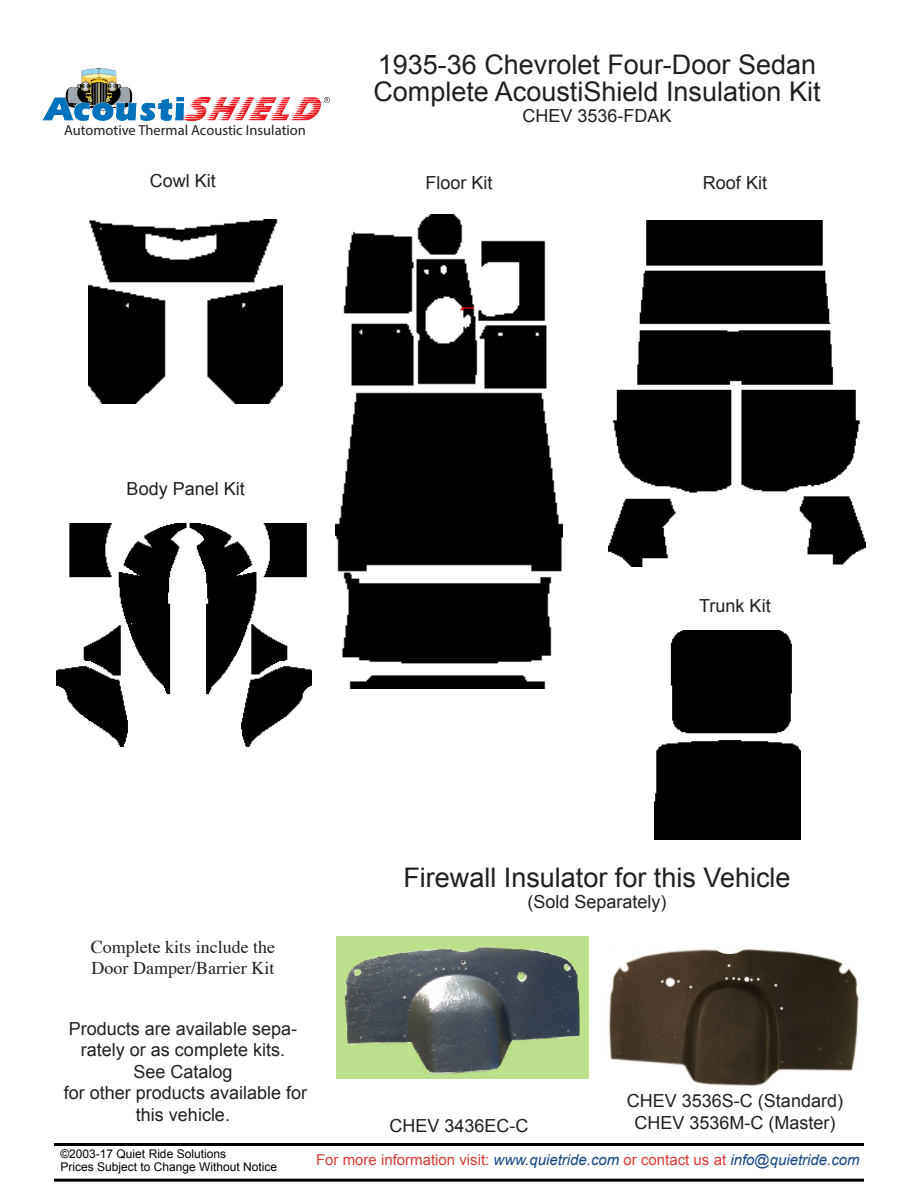
<style>
.page{position:relative;width:918px;height:1188px;background:#fff}
.page>*{position:absolute;margin:0;border:0;box-sizing:border-box;transform-origin:0 0}
.t1{font:27px "Arial";color:#231f20}
.t2{font:18px/21.6px "Arial";color:#231f20;text-align:center}
.t3{font:18px "Times";color:#231f20}
.Paragraph_Style3{font:15px "Arial";color:#da3935}
.t4{font:14.55px "Myriad Pro";color:#231f20}
.Paragraph_Style3-2{font:12px "Arial";color:#000}
.Paragraph_Style5{font:12px "Arial";color:#000}
.s1{font-style:italic;color:#164587}
</style>
<div class="page">
<img style="left:57px;top:524px;width:255px;height:222px">
<img style="left:88px;top:219px;width:194px;height:185px">
<img style="left:336px;top:214px;width:227px;height:474px">
<img style="left:609px;top:220px;width:257px;height:347px">
<img style="left:655px;top:630px;width:146px;height:210px">
<img style="left:609px;top:948px;width:250px;height:137px">
<img style="left:336px;top:936px;width:252px;height:142px">
<hr style="left:54px;top:1179px;width:810px;height:3px;background:#000">
<hr style="left:54px;top:1143px;width:810px;height:3px;background:#000">
<img style="left:43px;top:68px;width:286px;height:52px">
<p class="t4" style="left:64px;top:121px;width:243px">Automotive Thermal Acoustic Insulation</p>
<p class="t2" style="left:150px;top:170px;width:68px">Cowl Kit</p>
<p class="t1" style="left:378px;top:46px;width:440px">1935-36 Chevrolet Four-Door Sedan</p>
<p class="t1" style="left:373px;top:73px;width:449px">Complete AcoustiShield Insulation Kit</p>
<p class="t2" style="left:522px;top:105px;width:151px">CHEV 3536-FDAK</p>
<p class="t2" style="left:425px;top:172px;width:69px">Floor Kit</p>
<p class="t2" style="left:703px;top:172px;width:66px">Roof Kit</p>
<p class="t2" style="left:127px;top:478px;width:120px">Body Panel Kit</p>
<p class="t3" style="left:91px;top:930px;width:186px">Complete kits include the</p>
<p class="t3" style="left:92px;top:951px;width:184px">Door Damper/Barrier Kit</p>
<p class="t2" style="left:699px;top:595px;width:73px">Trunk Kit</p>
<p class="t1" style="left:403px;top:859px;width:389px">Firewall Insulator for this Vehicle</p>
<p class="t2" style="left:527px;top:891px;width:141px">(Sold Separately)</p>
<p class="t2" style="left:69px;top:1018px;width:230px">Products are available sepa&shy;rately or as complete kits.</p>
<p class="t2" style="left:133px;top:1061px;width:101px">See Catalog</p>
<p class="t2" style="left:64px;top:1082px;width:245px">for other products available for this vehicle.</p>
<p class="Paragraph_Style5" style="left:60px;top:1145px;width:167px">©2003-17 Quiet Ride Solutions</p>
<p class="Paragraph_Style3-2" style="left:60px;top:1159px;width:218px">Prices Subject to Change Without Notice</p>
<p class="Paragraph_Style3" style="left:316px;top:1150px;width:545px">For more information visit: <span class="s1">www.quietride.com</span> or contact us at <span class="s1">info@quietride.com</span></p>
<p class="t2" style="left:627px;top:1090px;width:218px">CHEV 3536S-C (Standard)</p>
<p class="t2" style="left:634px;top:1112px;width:203px">CHEV 3536M-C (Master)</p>
<p class="t2" style="left:389px;top:1115px;width:141px">CHEV 3436EC-C</p>
</div>
